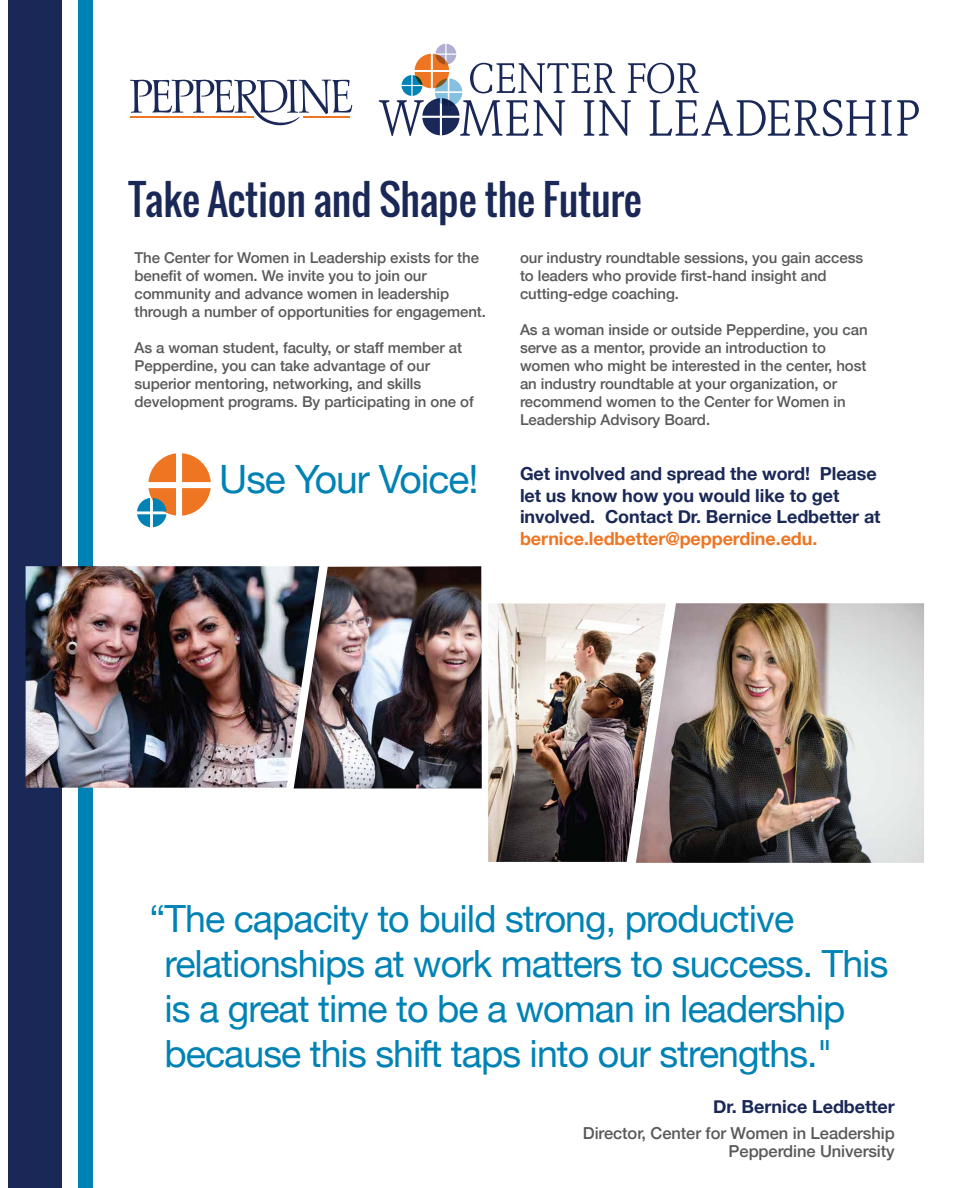
<style>
.page{position:relative;width:972px;height:1188px;background:#fff}
.page>*{position:absolute;margin:0;border:0;box-sizing:border-box;transform-origin:0 0}
.t1{font:40.5px "Oswald";letter-spacing:-.01em;color:#1a2857}
.t2{font:39px "Helvetica Neue";letter-spacing:-.025em;color:#0082b5}
.t3{font:37.5px/45px "Helvetica Neue";letter-spacing:-.025em;color:#0082b5}
.t4{font:700 18px/21.6px "Helvetica Neue";letter-spacing:-.005em;color:#1a2857}
.t5{font:700 18px "Helvetica Neue";letter-spacing:-.005em;color:#ee7623}
.t6{font:500 16.5px/18px "Helvetica Neue";letter-spacing:-.005em;color:#58595b;text-align:right}
.t7{font:500 15px/18px "Helvetica Neue";letter-spacing:-.005em;color:#58595b}
</style>
<div class="page">
<svg style="left:148px;top:453px;width:28px;height:29px"></svg>
<svg style="left:182px;top:453px;width:29px;height:29px"></svg>
<svg style="left:182px;top:488px;width:29px;height:28px"></svg>
<svg style="left:137px;top:488px;width:39px;height:39px"></svg>
<svg style="left:379px;top:44px;width:540px;height:92px"></svg>
<svg style="left:130px;top:80px;width:222px;height:46px"></svg>
<hr style="left:130px;top:117px;width:124px;height:1px;background:#ee7623">
<hr style="left:304px;top:117px;width:46px;height:1px;background:#ee7623">
<div style="left:8px;top:0;width:54px;height:1188px;background:#1a2857"></div>
<div style="left:78px;top:0;width:14px;height:1187px;background:#0082b5"></div>
<img style="left:636px;top:603px;width:288px;height:260px">
<img style="left:488px;top:603px;width:178px;height:259px">
<img style="left:319px;top:566px;width:163px;height:222px">
<img style="left:26px;top:566px;width:293px;height:222px">
<h1 class="t1" style="left:128px;top:169px;width:515px">Take Action and Shape the Future</h1>
<p class="t7" style="left:520px;top:248px;width:345px">our industry roundtable sessions, you gain access to leaders who provide first-hand insight and cutting-edge coaching.</p>
<p class="t7" style="left:520px;top:320px;width:349px">As a woman inside or outside Pepperdine, you can serve as a mentor, provide an introduction to women who might be interested in the center, host an industry roundtable at your organization, or recommend women to the Center for Women in Leadership Advisory Board.</p>
<p class="t7" style="left:134px;top:248px;width:353px">The Center for Women in Leadership exists for the benefit of women. We invite you to join our community and advance women in leadership through a number of opportunities for engagement.</p>
<p class="t7" style="left:134px;top:338px;width:341px">As a woman student, faculty, or staff member at Pepperdine, you can take advantage of our superior mentoring, networking, and skills development programs. By participating in one of</p>
<h2 class="t2" style="left:219px;top:451px;width:261px">Use Your Voice!</h2>
<p class="t4" style="left:520px;top:463px;width:362px">Get involved and spread the word! Please let us know how you would like to get involved. Contact Dr. Bernice Ledbetter at</p>
<p class="t5" style="left:520px;top:524px;width:299px">bernice.ledbetter@pepperdine.edu.</p>
<h3 class="t3" style="left:165px;top:898px;width:725px;text-indent:-15px">“The capacity to build strong, productive relationships at work matters to success. This is a great time to be a woman in leadership because this shift taps into our strengths."</h3>
<p class="t4" style="left:713px;top:1096px;width:183px">Dr. Bernice Ledbetter</p>
<p class="t6" style="left:583px;top:1122px;width:313px">Director, Center for Women in Leadership<br>Pepperdine University</p>
</div>
